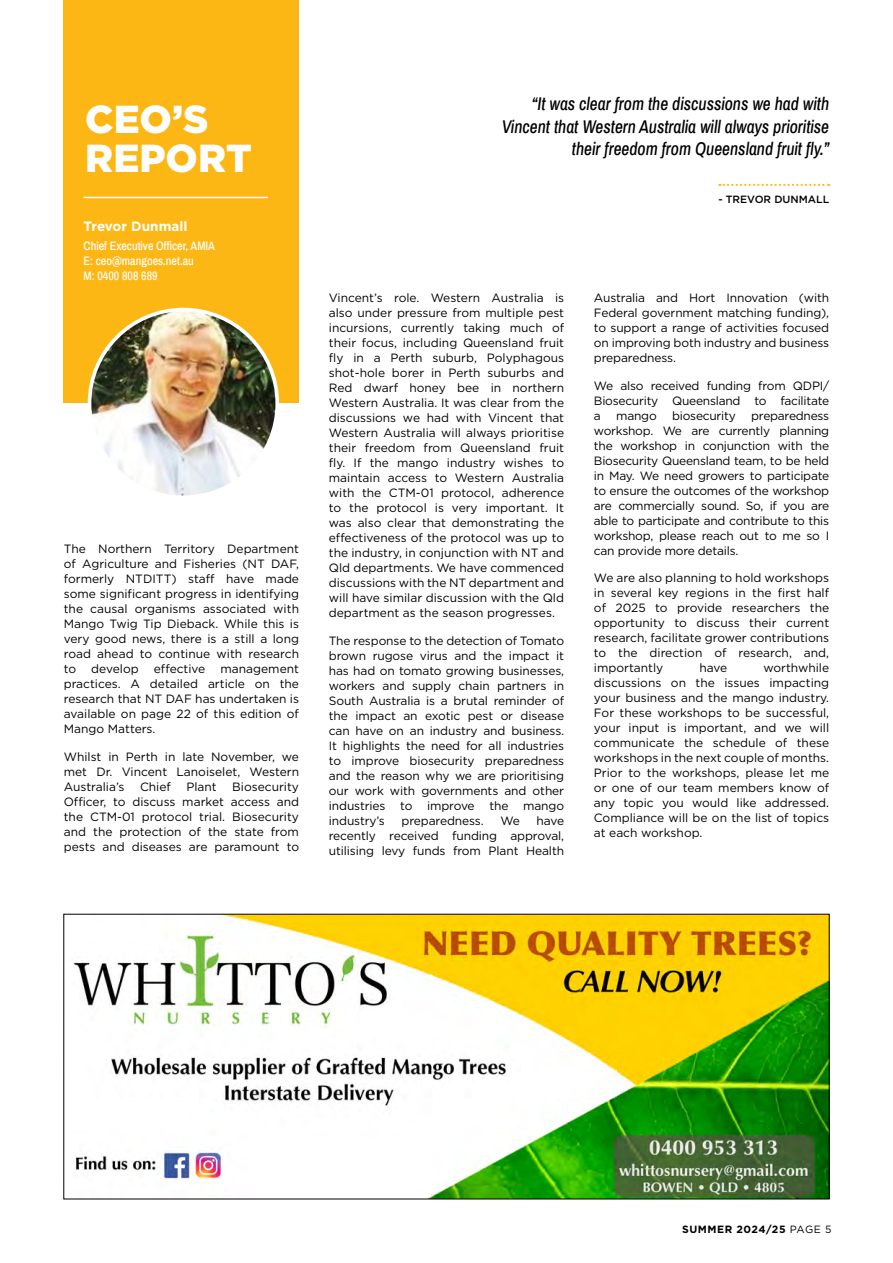
<style>
.page{position:relative;width:893px;height:1263px;background:#fff}
.page>*{position:absolute;margin:0;border:0;box-sizing:border-box;transform-origin:0 0}
.t1{font:900 39px/39px "Gotham";color:#fff}
.t2{font:italic 500 18px/22.5px "Archivo Narrow";color:#000;text-align:right;scale:.96 1}
.t3{font:700 13.5px "Gotham";color:#fff}
.t4{font:12px/15px "Gotham";letter-spacing:-.01em;color:#000;text-align:justify}
.t5{font:500 12px/15px "Archivo Narrow";color:#fff}
.t6{font:700 10.5px "Gotham";letter-spacing:.05em;color:#000}
.t7{font:500 10.5px "Gotham";color:#000}
.s1{font-weight:400}
</style>
<div class="page">
<div style="left:64px;top:0;width:235px;height:402px;background:#fdb714"></div>
<img style="left:90px;top:310px;width:187px;height:187px;border-radius:94px">
<div style="left:88px;top:308px;width:191px;height:191px;border:4px solid #fff;border-radius:50%"></div>
<hr style="left:84px;top:197px;width:184px;height:1px;background:#fff">
<svg style="left:719px;top:184px;width:110px;height:2px"></svg>
<img style="left:73px;top:916px;width:754px;height:281px">
<h1 class="t1" style="left:85px;top:99px;width:168px">CEO’S<br>REPORT</h1>
<h2 class="t2" style="left:502px;top:93px;width:343px">“It was clear from the discussions we had with<br>Vincent that Western Australia will always prioritise their freedom from Queensland fruit fly.”</h2>
<p class="t7" style="left:718px;top:193px;width:112px">- TREVOR DUNMALL</p>
<p class="t3" style="left:84px;top:218px;width:106px">Trevor Dunmall</p>
<p class="t5" style="left:84px;top:239px;width:133px">Chief Executive Officer, AMIA<br>E: ceo@mangoes.net.au<br>M: 0400 808 689</p>
<p class="t4" style="left:64px;top:541px;width:237px">The Northern Territory Department of Agriculture and Fisheries (NT DAF, formerly NTDITT) staff have made some significant progress in identifying the causal organisms associated with Mango Twig Tip Dieback. While this is very good news, there is a still a long road ahead to continue with research to</p>
<p class="t4" style="left:91px;top:661px;width:49px">develop</p>
<p class="t4" style="left:154px;top:661px;width:53px">effective</p>
<p class="t4" style="left:64px;top:661px;width:237px;text-indent:157px">management practices. A detailed article on the research that NT DAF has undertaken is available on page 22 of this edition of Mango Matters.</p>
<p class="t4" style="left:64px;top:749px;width:237px">Whilst in Perth in late November, we met Dr. Vincent Lanoiselet, Western Australia’s</p>
<p class="t4" style="left:140px;top:779px;width:32px">Chief</p>
<p class="t4" style="left:186px;top:779px;width:32px">Plant</p>
<p class="t4" style="left:64px;top:779px;width:237px;text-indent:168px">Biosecurity Officer, to discuss market access and the CTM-01 protocol trial. Biosecurity and the protection of the state from pests and diseases are paramount to</p>
<p class="t4" style="left:329px;top:290px;width:237px">Vincent’s role. Western Australia is also under pressure from multiple pest incursions, currently taking much of their focus, including Queensland fruit fly in a Perth suburb, Polyphagous shot-hole borer in Perth suburbs and Red dwarf honey bee in northern Western Australia. It was clear from the discussions we had with Vincent that Western Australia will always prioritise their freedom from Queensland fruit fly. If the mango industry wishes to maintain access to Western Australia with the CTM-01 protocol, adherence to the protocol is very important. It was also clear that demonstrating the effectiveness of the protocol was up to the industry, in conjunction with NT and Qld departments. We have commenced discussions with the NT department and will have similar discussion with the Qld department as the season progresses.</p>
<p class="t4" style="left:329px;top:633px;width:237px">The response to the detection of Tomato brown rugose virus and the impact it has had on tomato growing businesses, workers and supply chain partners in South Australia is a brutal reminder of the impact an exotic pest or disease can have on an industry and business.<br>It highlights the need for all industries to improve biosecurity preparedness and the reason why we are prioritising our work with governments and other industries to improve the mango industry’s</p>
<p class="t4" style="left:329px;top:813px;width:237px;text-indent:208px">have recently received funding approval, utilising levy funds from Plant Health</p>
<p class="t4" style="left:402px;top:813px;width:84px">preparedness.</p>
<p class="t4" style="left:500px;top:813px;width:21px">We</p>
<p class="t4" style="left:594px;top:290px;width:237px">Australia and Hort Innovation (with Federal government matching funding), to support a range of activities focused on improving both industry and business preparedness.</p>
<p class="t4" style="left:594px;top:378px;width:237px">We also received funding from QDPI/ Biosecurity Queensland to facilitate a</p>
<p class="t4" style="left:594px;top:408px;width:237px;text-indent:157px">preparedness workshop. We are currently planning the workshop in conjunction with the Biosecurity Queensland team, to be held in May. We need growers to participate to ensure the outcomes of the workshop are commercially sound. So, if you are able to participate and contribute to this workshop, please reach out to me so I can provide more details.</p>
<p class="t4" style="left:594px;top:570px;width:237px">We are also planning to hold workshops in several key regions in the first half of 2025 to provide researchers the opportunity to discuss their current research, facilitate grower contributions to the direction of research, and, importantly</p>
<p class="t4" style="left:616px;top:408px;width:42px">mango</p>
<p class="t4" style="left:672px;top:408px;width:65px">biosecurity</p>
<p class="t4" style="left:594px;top:660px;width:237px;text-indent:169px">worthwhile discussions on the issues impacting your business and the mango industry.<br>For these workshops to be successful, your input is important, and we will communicate the schedule of these workshops in the next couple of months.<br>Prior to the workshops, please let me or one of our team members know of any topic you would like addressed.<br>Compliance will be on the list of topics at each workshop.</p>
<p class="t4" style="left:699px;top:660px;width:29px">have</p>
<p class="t6" style="left:682px;top:1223px;width:151px">SUMMER 2024/25 <span class="s1">PAGE 5</span></p>
</div>
